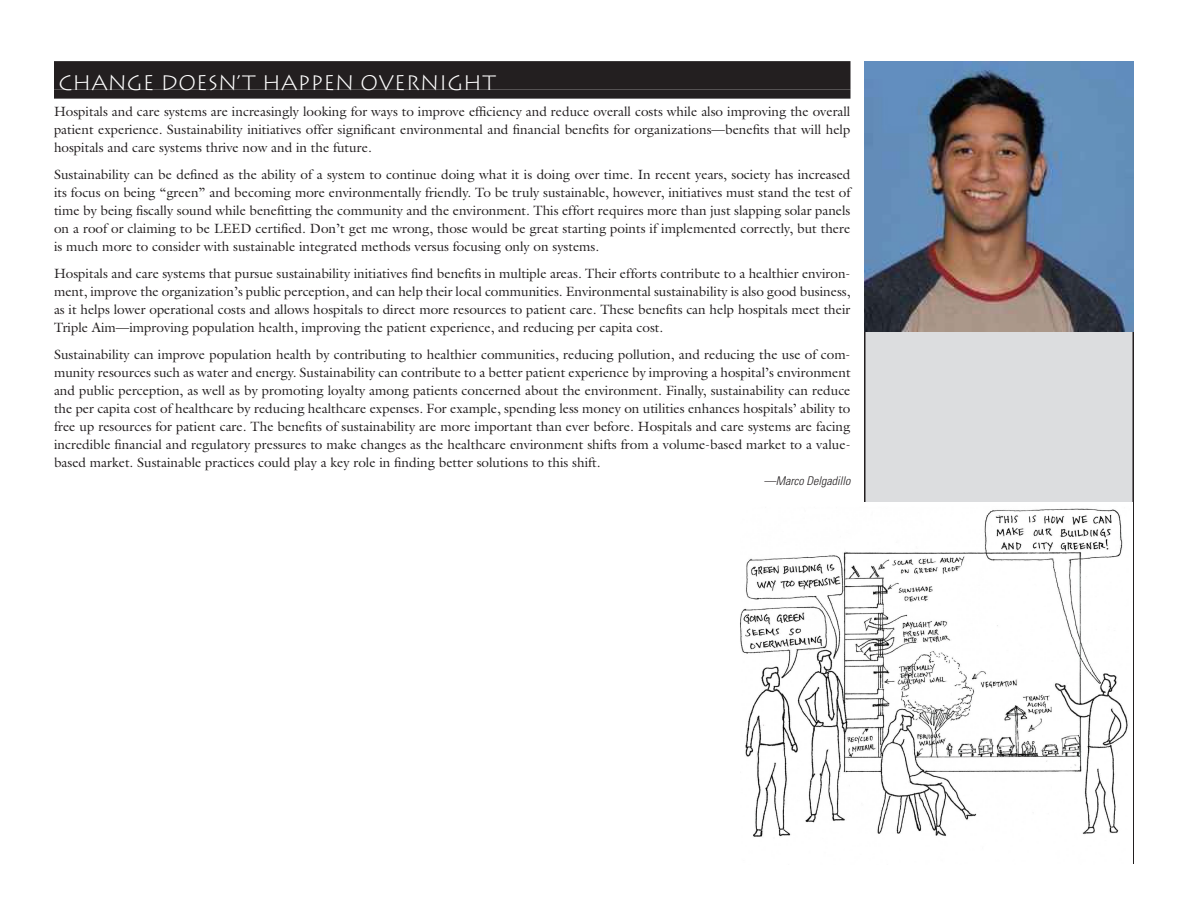
<style>
.page{position:relative;width:1188px;height:918px;background:#fff}
.page>*{position:absolute;margin:0;border:0;box-sizing:border-box;transform-origin:0 0}
.t1{font:300 21px "Lithos";color:#fff}
.text{font:13.5px/18px "Galliard";color:#231f20;text-align:justify}
.source{font:italic 300 condensed 12px "Univers";color:#231f20}
</style>
<div class="page">
<div style="left:865px;top:64px;width:268px;height:799px;background:#dcdddf"></div>
<div style="left:54px;top:61px;width:796px;height:29px;background:#231f20"></div>
<div style="left:54px;top:90px;width:796px;height:9px;background:#231f20"></div>
<img style="left:740px;top:503px;width:393px;height:360px">
<img style="left:864px;top:62px;width:270px;height:270px">
<p class="t1" style="left:58px;top:70px;width:439px">CHANGE DOESN’T HAPPEN OVERNIGHT</p>
<p class="text" style="left:54px;top:102px;width:798px">Hospitals and care systems are increasingly looking for ways to improve efficiency and reduce overall costs while also improving the overall patient experience. Sustainability initiatives offer significant environmental and financial benefits for organizations—benefits that will help hospitals and care systems thrive now and in the future.</p>
<p class="text" style="left:54px;top:165px;width:798px">Sustainability can be defined as the ability of a system to continue doing what it is doing over time. In recent years, society has increased its focus on being “green” and becoming more environmentally friendly. To be truly sustainable, however, initiatives must stand the test of time by being fiscally sound while benefitting the community and the environment. This effort requires more than just slapping solar panels on a roof or claiming to be LEED certified. Don’t get me wrong, those would be great starting points if implemented correctly, but there is much more to consider with sustainable integrated methods versus focusing only on systems.</p>
<p class="text" style="left:54px;top:264px;width:798px">Hospitals and care systems that pursue sustainability initiatives find benefits in multiple areas. Their efforts contribute to a healthier environ&shy;ment, improve the organization’s public perception, and can help their local communities. Environmental sustainability is also good business, as it helps lower operational costs and allows hospitals to direct more resources to patient care. These benefits can help hospitals meet their Triple Aim—improving population health, improving the patient experience, and reducing per capita cost.</p>
<p class="text" style="left:54px;top:345px;width:798px">Sustainability can improve population health by contributing to healthier communities, reducing pollution, and reducing the use of com&shy;munity resources such as water and energy. Sustainability can contribute to a better patient experience by improving a hospital’s environment and public perception, as well as by promoting loyalty among patients concerned about the environment. Finally, sustainability can reduce the per capita cost of healthcare by reducing healthcare expenses. For example, spending less money on utilities enhances hospitals’ ability to free up resources for patient care. The benefits of sustainability are more important than ever before. Hospitals and care systems are facing incredible financial and regulatory pressures to make changes as the healthcare environment shifts from a volume-based market to a value&shy;based market. Sustainable practices could play a key role in finding better solutions to this shift.</p>
<p class="source" style="left:764px;top:473px;width:88px">—Marco Delgadillo</p>
</div>
